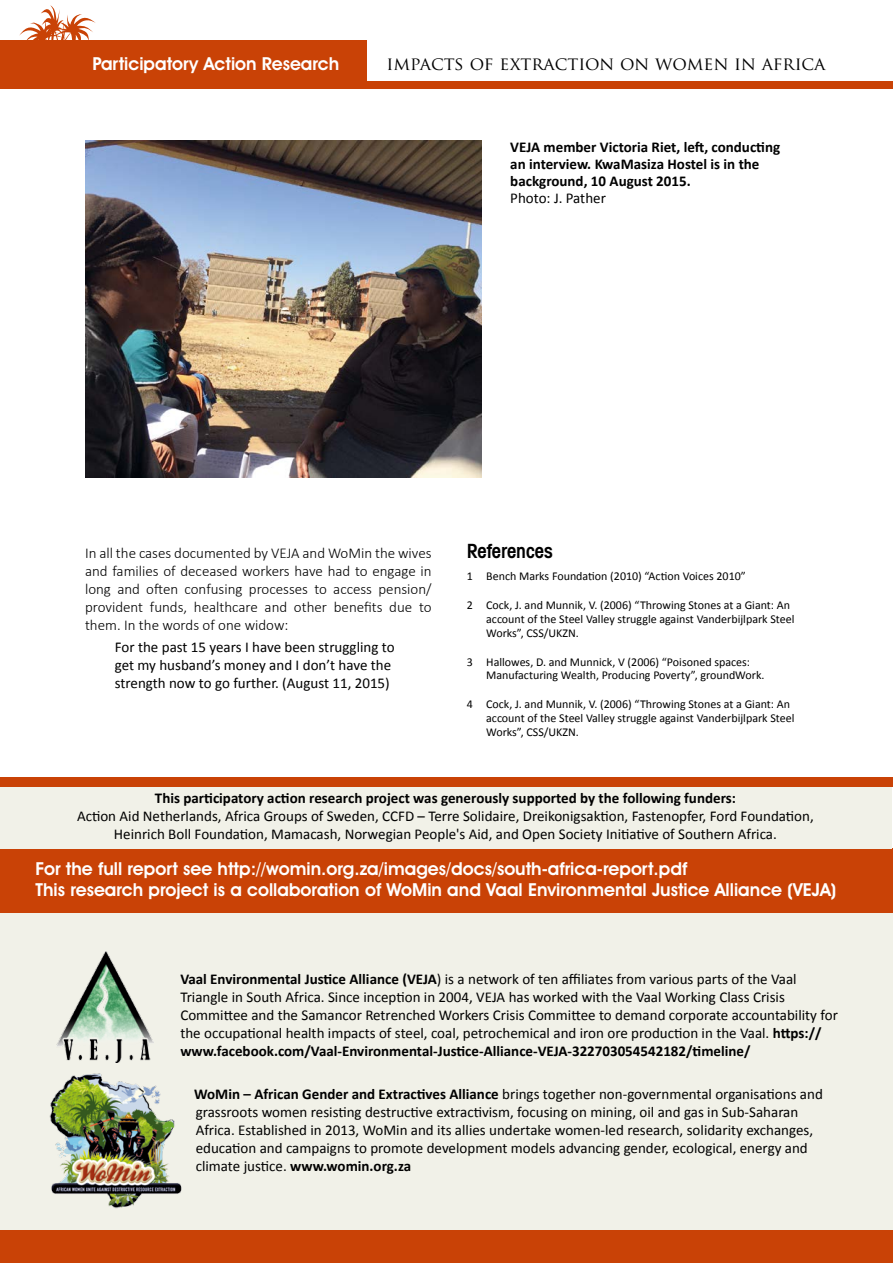
<style>
.page{position:relative;width:893px;height:1263px;background:#fff}
.page>*{position:absolute;margin:0;border:0;box-sizing:border-box;transform-origin:0 0}
.t1{font:600 condensed 19.5px "Avant Garde IT Cby BT";color:#000}
.t2{font:600 18px/21.6px "Avant Garde IT Cby BT";color:#fff}
.t3{font:18px "Trajan Pro";color:#000}
.t4{font:15px/18px "Calibri";color:#000}
.t5{font:300 15px/18px "Calibri";color:#000;text-align:justify}
.t6{font:700 15px/17.2px "Calibri";color:#000}
.t7{font:12px/13.8px "Calibri";color:#000}
.s1{font-weight:700}
</style>
<div class="page">
<div style="left:0;top:40px;width:367px;height:45px;background:#c94206"></div>
<svg style="left:19px;top:5px;width:77px;height:35px"></svg>
<div style="left:0;top:82px;width:893px;height:7px;background:#c94206"></div>
<div style="left:0;top:873px;width:893px;height:390px;background:#f1f1e8"></div>
<img style="left:49px;top:1073px;width:133px;height:136px">
<div style="left:0;top:848px;width:893px;height:65px;background:#c94206"></div>
<div style="left:0;top:1230px;width:893px;height:33px;background:#c94206"></div>
<img style="left:56px;top:951px;width:98px;height:111px">
<img style="left:85px;top:140px;width:396px;height:338px">
<div style="left:0;top:783px;width:892px;height:66px;background:#f1f1e8"></div>
<div style="left:0;top:777px;width:893px;height:10px;background:#c94206"></div>
<p class="t2" style="left:92px;top:53px;width:248px">Participatory Action Research</p>
<p class="t3" style="left:386px;top:52px;width:440px">IMPACTS OF EXTRACTION ON WOMEN IN AFRICA</p>
<p class="t6" style="left:510px;top:138px;width:271px">VEJA member Victoria Riet, left, conducting an interview. KwaMasiza Hostel is in the background, 10 August 2015.</p>
<p class="t4" style="left:510px;top:189px;width:97px">Photo: J. Pather</p>
<p class="t5" style="left:85px;top:543px;width:348px">In all the cases documented by VEJA and WoMin the wives and families of deceased workers have had to engage in long and often confusing processes to access pension/ provident funds, healthcare and other benefits due to them. In the words of one widow:</p>
<p class="t4" style="left:115px;top:638px;width:281px">For the past 15 years I have been struggling to get my husband’s money and I don’t have the strength now to go further. (August 11, 2015)</p>
<h1 class="t1" style="left:467px;top:539px;width:87px">References</h1>
<p class="t7" style="left:467px;top:569px;width:281px">1 Bench Marks Foundation (2010) “Action Voices 2010”</p>
<p class="t7" style="left:486px;top:598px;width:310px;text-indent:-20px">2 Cock, J. and Munnik, V. (2006) “Throwing Stones at a Giant: An account of the Steel Valley struggle against Vanderbijlpark Steel<br>Works”, CSS/UKZN.</p>
<p class="t7" style="left:486px;top:655px;width:280px;text-indent:-20px">3 Hallowes, D. and Munnick, V (2006) “Poisoned spaces:<br>Manufacturing Wealth, Producing Poverty”, groundWork.</p>
<p class="t7" style="left:486px;top:697px;width:310px;text-indent:-20px">4 Cock, J. and Munnik, V. (2006) “Throwing Stones at a Giant: An account of the Steel Valley struggle against Vanderbijlpark Steel<br>Works”, CSS/UKZN.</p>
<p class="t6" style="left:155px;top:790px;width:582px">This participatory action research project was generously supported by the following funders:</p>
<p class="t4" style="left:77px;top:807px;width:738px;text-align:center">Action Aid Netherlands, Africa Groups of Sweden, CCFD – Terre Solidaire, Dreikonigsaktion, Fastenopfer, Ford Foundation,<br>Heinrich Boll Foundation, Mamacash, Norwegian People's Aid, and Open Society Initiative of Southern Africa.</p>
<p class="t2" style="left:36px;top:857px;width:802px">For the full report see http://womin.org.za/images/docs/south-africa-report.pdf<br>This research project is a collaboration of WoMin and Vaal Environmental Justice Alliance (VEJA)</p>
<p class="t4" style="left:180px;top:970px;width:659px"><span class="s1">Vaal Environmental Justice Alliance (VEJA</span>) is a network of ten affiliates from various parts of the Vaal Triangle in South Africa. Since inception in 2004, VEJA has worked with the Vaal Working Class Crisis Committee and the Samancor Retrenched Workers Crisis Committee to demand corporate accountability for the occupational health impacts of steel, coal, petrochemical and iron ore production in the Vaal. <span class="s1">https:// www.facebook.com/Vaal-Environmental-Justice-Alliance-VEJA-322703054542182/timeline/</span></p>
<p class="t4" style="left:194px;top:1085px;width:630px"><span class="s1">WoMin – African Gender and Extractives Alliance</span> brings together non-governmental organisations and grassroots women resisting destructive extractivism, focusing on mining, oil and gas in Sub-Saharan Africa. Established in 2013, WoMin and its allies undertake women-led research, solidarity exchanges, education and campaigns to promote development models advancing gender, ecological, energy and climate justice. <span class="s1">www.womin.org.za</span></p>
</div>
